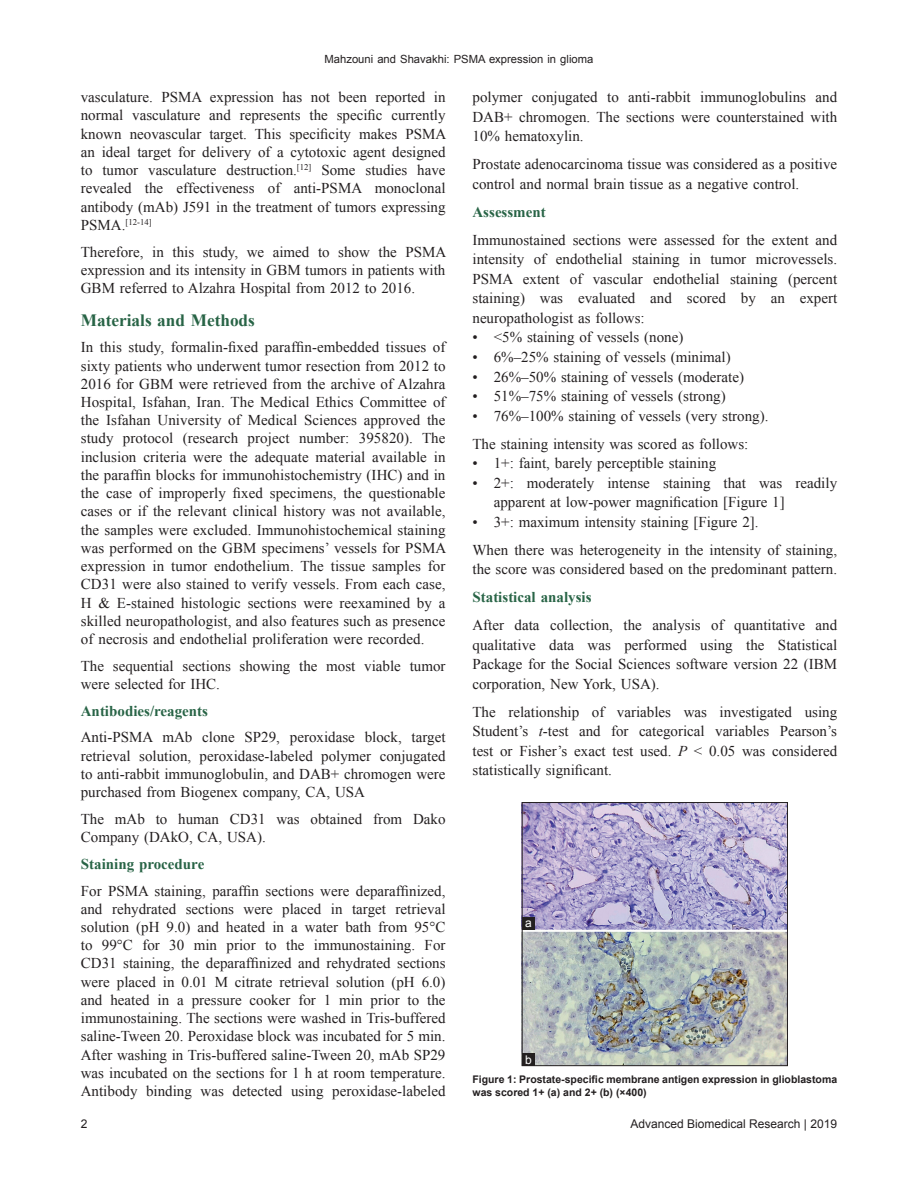
<style>
.page{position:relative;width:918px;height:1188px;background:#fff}
.page>*{position:absolute;margin:0;border:0;box-sizing:border-box;transform-origin:0 0}
.t1{font:700 17.25px "Times New Roman";color:#286446}
.TX{font:15px/18.3px "Times New Roman";color:#231f20;text-align:justify}
.TX_No_After_Space{font:15px/19.5px "Times New Roman";color:#231f20;text-align:justify}
.L{font:15px/19.5px "Times New Roman";color:#231f20}
.LL{font:15px "Times New Roman";color:#231f20}
.t2{font:700 15px "Times New Roman";color:#286446}
.t3{font:12px "Arial";color:#231f20}
.LABEL{font:12px "Arial";color:#fff}
.t4{font:11.25px "Arial";color:#231f20}
.FGC{font:700 10.5px/13.6px "Arial";color:#231f20}
.TX-2{font:8.7px "Times New Roman";color:#231f20}
.s1{font-size:15px}
.s2{font-style:italic}
</style>
<div class="page">
<img style="left:524px;top:804px;width:262px;height:260px">
<div style="left:522px;top:802px;width:266px;height:264px;border:1px solid #231f20"></div>
<div style="left:522px;top:1053px;width:13px;height:13px;background:#231f20"></div>
<div style="left:522px;top:917px;width:13px;height:13px;background:#231f20"></div>
<p class="t4" style="left:325px;top:51px;width:270px">Mahzouni and Shavakhi: PSMA expression in glioma</p>
<p class="TX" style="left:81px;top:88px;width:367px">vasculature. PSMA expression has not been reported in normal vasculature and represents the specific currently known neovascular target. This specificity makes PSMA an ideal target for delivery of a cytotoxic agent designed to tumor vasculature destruction.<sup>[12]</sup> Some studies have revealed the effectiveness of anti‑PSMA monoclonal antibody (mAb) J591 in the treatment of tumors expressing</p>
<p class="TX-2" style="left:81px;top:216px;width:72px"><span class="s1">PSMA.</span>[12‑14]</p>
<p class="TX" style="left:81px;top:242px;width:367px">Therefore, in this study, we aimed to show the PSMA expression and its intensity in GBM tumors in patients with GBM referred to Alzahra Hospital from 2012 to 2016.</p>
<h1 class="t1" style="left:81px;top:307px;width:176px">Materials and Methods</h1>
<p class="TX" style="left:81px;top:338px;width:367px">In this study, formalin‑fixed paraffin‑embedded tissues of sixty patients who underwent tumor resection from 2012 to 2016 for GBM were retrieved from the archive of Alzahra Hospital, Isfahan, Iran. The Medical Ethics Committee of the Isfahan University of Medical Sciences approved the study protocol (research project number: 395820). The inclusion criteria were the adequate material available in the paraffin blocks for immunohistochemistry (IHC) and in the case of improperly fixed specimens, the questionable cases or if the relevant clinical history was not available, the samples were excluded. Immunohistochemical staining was performed on the GBM specimens’ vessels for PSMA expression in tumor endothelium. The tissue samples for CD31 were also stained to verify vessels. From each case, H &amp; E‑stained histologic sections were reexamined by a skilled neuropathologist, and also features such as presence of necrosis and endothelial proliferation were recorded.</p>
<p class="TX" style="left:81px;top:656px;width:366px">The sequential sections showing the most viable tumor were selected for IHC.</p>
<h2 class="t2" style="left:81px;top:700px;width:129px">Antibodies/reagents</h2>
<p class="TX" style="left:81px;top:728px;width:366px">Anti‑PSMA mAb clone SP29, peroxidase block, target retrieval solution, peroxidase‑labeled polymer conjugated to anti‑rabbit immunoglobulin, and DAB+ chromogen were purchased from Biogenex company, CA, USA</p>
<p class="TX" style="left:81px;top:809px;width:366px">The mAb to human CD31 was obtained from Dako<br>Company (DAkO, CA, USA).</p>
<h2 class="t2" style="left:81px;top:853px;width:125px">Staining procedure</h2>
<p class="TX" style="left:81px;top:881px;width:366px">For PSMA staining, paraffin sections were deparaffinized, and rehydrated sections were placed in target retrieval solution (pH 9.0) and heated in a water bath from 95°C to 99°C for 30 min prior to the immunostaining. For CD31 staining, the deparaffinized and rehydrated sections were placed in 0.01 M citrate retrieval solution (pH 6.0) and heated in a pressure cooker for 1 min prior to the immunostaining. The sections were washed in Tris‑buffered saline‑Tween 20. Peroxidase block was incubated for 5 min.<br>After washing in Tris‑buffered saline‑Tween 20, mAb SP29 was incubated on the sections for 1 h at room temperature.<br>Antibody binding was detected using peroxidase‑labeled</p>
<p class="TX" style="left:472px;top:87px;width:366px;line-height:19.5px">polymer conjugated to anti‑rabbit immunoglobulins and DAB+ chromogen. The sections were counterstained with 10% hematoxylin.</p>
<p class="TX" style="left:472px;top:154px;width:366px;line-height:19.5px">Prostate adenocarcinoma tissue was considered as a positive control and normal brain tissue as a negative control.</p>
<h2 class="t2" style="left:472px;top:201px;width:75px">Assessment</h2>
<p class="TX_No_After_Space" style="left:472px;top:230px;width:366px">Immunostained sections were assessed for the extent and intensity of endothelial staining in tumor microvessels.<br>PSMA extent of vascular endothelial staining (percent staining) was evaluated and scored by an expert neuropathologist as follows:</p>
<p class="L" style="left:472px;top:327px;width:212px">• &lt;5% staining of vessels (none)</p>
<p class="L" style="left:472px;top:347px;width:260px">• 6%–25% staining of vessels (minimal)</p>
<p class="L" style="left:472px;top:366px;width:273px">• 26%–50% staining of vessels (moderate)</p>
<p class="L" style="left:472px;top:386px;width:255px">• 51%–75% staining of vessels (strong)</p>
<p class="LL" style="left:472px;top:405px;width:298px">• 76%–100% staining of vessels (very strong).</p>
<p class="TX_No_After_Space" style="left:472px;top:433px;width:277px">The staining intensity was scored as follows:</p>
<p class="L" style="left:472px;top:453px;width:245px">• 1+: faint, barely perceptible staining</p>
<p class="L" style="left:494px;top:472px;width:345px;text-indent:-21px">• 2+: moderately intense staining that was readily apparent at low‑power magnification [Figure 1]</p>
<p class="LL" style="left:472px;top:511px;width:288px">• 3+: maximum intensity staining [Figure 2].</p>
<p class="TX" style="left:472px;top:539px;width:366px;line-height:19.5px">When there was heterogeneity in the intensity of staining, the score was considered based on the predominant pattern.</p>
<h2 class="t2" style="left:472px;top:586px;width:121px">Statistical analysis</h2>
<p class="TX" style="left:472px;top:615px;width:366px;line-height:19.5px">After data collection, the analysis of quantitative and qualitative data was performed using the Statistical Package for the Social Sciences software version 22 (IBM corporation, New York, USA).</p>
<p class="TX" style="left:472px;top:702px;width:366px;line-height:19.5px">The relationship of variables was investigated using Student’s <span class="s2">t</span>‑test and for categorical variables Pearson’s test or Fisher’s exact test used. <span class="s2">P</span> &lt; 0.05 was considered statistically significant.</p>
<p class="LABEL" style="left:525px;top:914px;width:8px">a</p>
<p class="LABEL" style="left:525px;top:1051px;width:8px">b</p>
<p class="FGC" style="left:472px;top:1072px;width:366px">Figure 1: Prostate-specific membrane antigen expression in glioblastoma was scored 1+ (a) and 2+ (b) (×400)</p>
<p class="t3" style="left:81px;top:1116px;width:8px">2</p>
<p class="t3" style="left:631px;top:1116px;width:208px">Advanced Biomedical Research | 2019</p>
</div>
